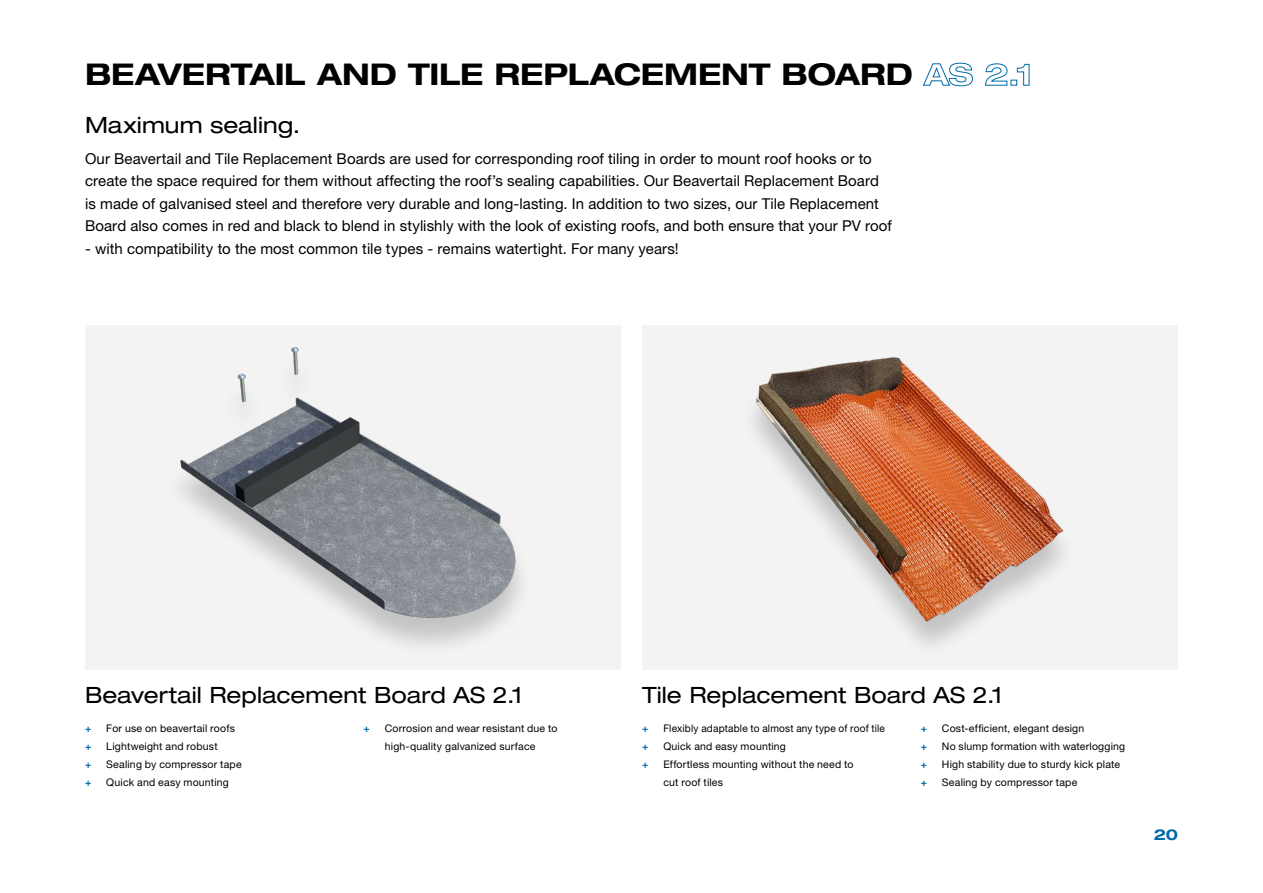
<style>
.page{position:relative;width:1263px;height:893px;background:#fff}
.page>*{position:absolute;margin:0;border:0;box-sizing:border-box;transform-origin:0 0}
.t1{font:700 expanded 30px "Helvetica Neue LT Pro";letter-spacing:-.005em;color:#000}
.t2{font:expanded 22.5px "Helvetica Neue LT Pro";color:#000}
.t3{font:15px/22.5px "Helvetica Neue LT Pro";letter-spacing:.005em;color:#000}
.t4{font:700 expanded 15px "Helvetica Neue LT Pro";color:#0069aa}
.t5{font:10.5px/18px "Helvetica Neue LT Pro";letter-spacing:.02em;color:#000}
.t6{font:10.5px/18px "Helvetica Neue LT Pro";letter-spacing:.02em;color:#000;scale:.96 1}
.t7{font:700 10.5px/18px "Helvetica Neue LT Pro";color:#0069aa;text-align:justify}
.s1{color:#0069aa}
</style>
<div class="page">
<div style="left:85px;top:326px;width:536px;height:344px;background:#f3f3f3"></div>
<div style="left:642px;top:326px;width:536px;height:344px;background:#f3f3f3"></div>
<div style="left:164px;top:351px;width:369px;height:306px;background:#000;opacity:.2"></div>
<img style="left:164px;top:347px;width:366px;height:286px">
<img style="left:757px;top:357px;width:306px;height:287px">
<h1 class="t1" style="left:85px;top:56px;width:949px">BEAVERTAIL AND TILE REPLACEMENT BOARD <span class="s1">AS 2.1</span></h1>
<h2 class="t2" style="left:85px;top:112px;width:217px">Maximum sealing.</h2>
<p class="t3" style="left:85px;top:147px;width:808px">Our Beavertail and Tile Replacement Boards are used for corresponding roof tiling in order to mount roof hooks or to create the space required for them without affecting the roof’s sealing capabilities. Our Beavertail Replacement Board is made of galvanised steel and therefore very durable and long-lasting. In addition to two sizes, our Tile Replacement Board also comes in red and black to blend in stylishly with the look of existing roofs, and both ensure that your PV roof</p>
<p class="t3" style="left:85px;top:237px;width:595px">- with compatibility to the most common tile types - remains watertight. For many years!</p>
<h2 class="t2" style="left:85px;top:682px;width:439px">Beavertail Replacement Board AS 2.1</h2>
<p class="t5" style="left:106px;top:719px;width:137px">For use on beavertail roofs<br>Lightweight and robust<br>Sealing by compressor tape<br>Quick and easy mounting</p>
<p class="t5" style="left:385px;top:719px;width:174px">Corrosion and wear resistant due to high-quality galvanized surface</p>
<p class="t7" style="left:364px;top:719px;width:8px">+</p>
<p class="t7" style="left:85px;top:719px;width:8px">+ + + +</p>
<h2 class="t2" style="left:642px;top:682px;width:362px">Tile Replacement Board AS 2.1</h2>
<p class="t6" style="left:663px;top:719px;width:232px">Flexibly adaptable to almost any type of roof tile<br>Quick and easy mounting<br>Effortless mounting without the need to<br>cut roof tiles</p>
<p class="t5" style="left:942px;top:719px;width:185px">Cost-efficient, elegant design<br>No slump formation with waterlogging High stability due to sturdy kick plate Sealing by compressor tape</p>
<p class="t7" style="left:642px;top:719px;width:8px">+ + +</p>
<p class="t7" style="left:921px;top:719px;width:8px">+ + + +</p>
<p class="t4" style="left:1154px;top:825px;width:26px">20</p>
</div>
